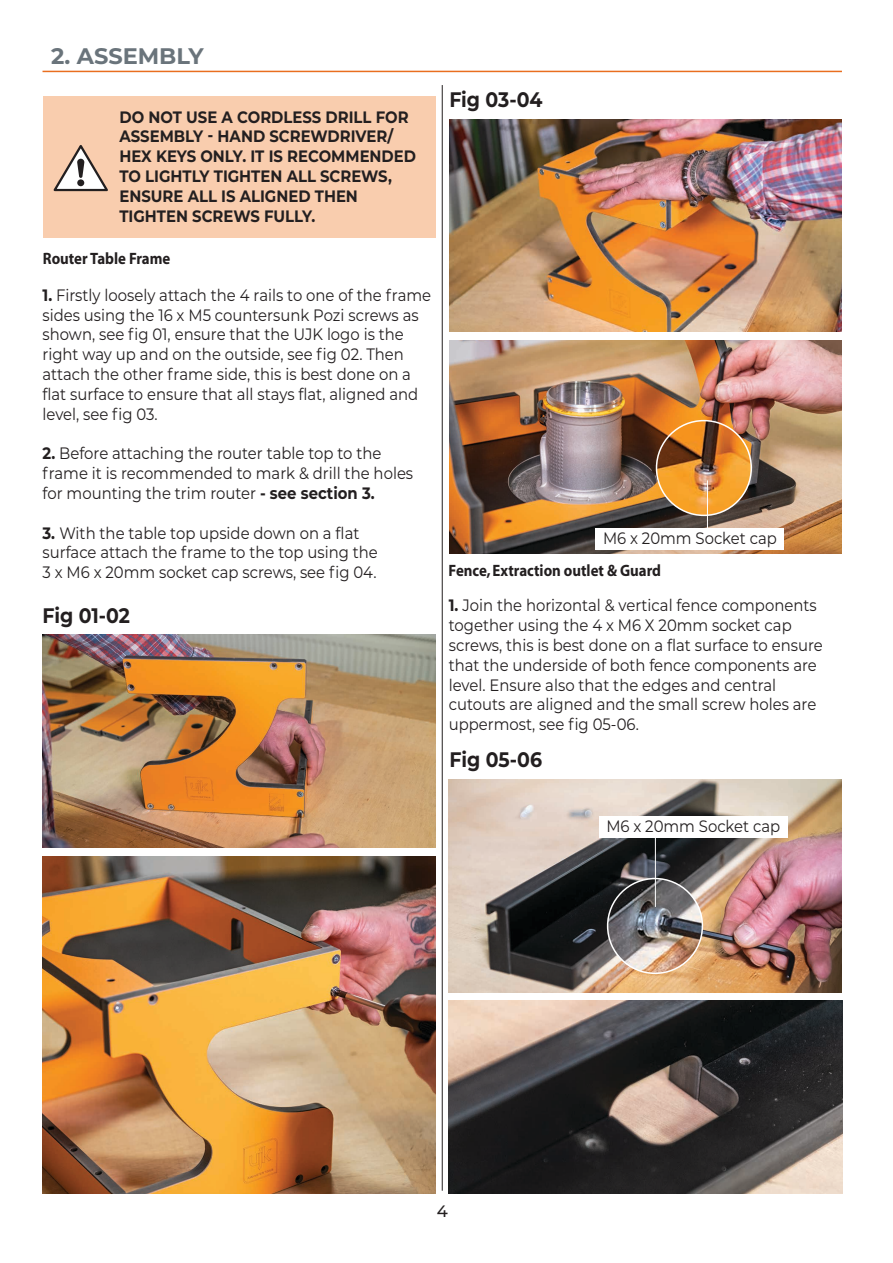
<style>
.page{position:relative;width:893px;height:1263px;background:#fff}
.page>*{position:absolute;margin:0;border:0;box-sizing:border-box;transform-origin:0 0}
.Main_Heading_Left{font:700 22.5px "Montserrat";color:#6a747b}
.Figure_Heading_Left{font:700 21px "Montserrat";letter-spacing:-.005em;color:#231f20;scale:.9 1}
.Manual_Text{font:16.5px/19.8px "Montserrat";color:#231f20;scale:.9 1}
.Warning_Body_Text_5{font:700 16.5px/19.8px "Montserrat";color:#231f20;scale:.9 1}
.Sub_Heading{font:700 16.5px "Myriad";color:#231f20;scale:.9 1}
.Image_Description{font:16.5px "Montserrat";color:#231f20;scale:.9 1}
.Page_Numbers{font:500 16.5px "Montserrat";color:#231f20}
.s1{font-weight:700}
</style>
<div class="page">
<hr style="left:43px;top:71px;width:799px;height:1px;background:#e96e1f">
<hr style="left:442px;top:85px;width:1px;height:1106px;background:#231f20">
<div style="left:43px;top:96px;width:392px;height:141px;background:#f9cdae"></div>
<svg style="left:54px;top:145px;width:54px;height:46px"></svg>
<img style="left:43px;top:635px;width:393px;height:212px">
<img style="left:43px;top:856px;width:392px;height:338px">
<img style="left:449px;top:119px;width:393px;height:213px">
<img style="left:449px;top:341px;width:393px;height:212px">
<img style="left:449px;top:780px;width:393px;height:212px">
<img style="left:449px;top:1001px;width:393px;height:193px">
<img style="left:608px;top:878px;width:94px;height:95px;border-radius:47px">
<div style="left:607px;top:878px;width:96px;height:96px;border:2px solid #fff;border-radius:50%"></div>
<img style="left:656px;top:421px;width:95px;height:94px;border-radius:47px">
<div style="left:656px;top:420px;width:96px;height:96px;border:2px solid #fff;border-radius:50%"></div>
<div style="left:599px;top:816px;width:188px;height:21px;background:#fff"></div>
<div style="left:596px;top:528px;width:188px;height:22px;background:#fff"></div>
<hr style="left:655px;top:837px;width:1px;height:70px;background:#fff">
<hr style="left:707px;top:480px;width:1px;height:48px;background:#fff">
<p class="Main_Heading_Left" style="left:51px;top:40px;width:154px">2. ASSEMBLY</p>
<p class="Warning_Body_Text_5" style="left:119px;top:106px;width:331px">DO NOT USE A CORDLESS DRILL FOR<br>ASSEMBLY - HAND SCREWDRIVER/<br>HEX KEYS ONLY. IT IS RECOMMENDED<br>TO LIGHTLY TIGHTEN ALL SCREWS,<br>ENSURE ALL IS ALIGNED THEN</p>
<p class="Warning_Body_Text_5" style="left:119px;top:205px;width:219px">TIGHTEN SCREWS FULLY.</p>
<p class="Sub_Heading" style="left:43px;top:250px;width:143px">Router Table Frame</p>
<p class="Manual_Text" style="left:43px;top:285px;width:433px"><span class="s1">1.</span> Firstly loosely attach the 4 rails to one of the frame sides using the 16 x M5 countersunk Pozi screws as shown, see fig 01, ensure that the UJK logo is the right way up and on the outside, see fig 02. Then</p>
<p class="Manual_Text" style="left:43px;top:364px;width:419px">attach the other frame side, this is best done on a flat surface to ensure that all stays flat, aligned and level, see fig 03.</p>
<p class="Manual_Text" style="left:43px;top:443px;width:413px"><span class="s1">2.</span> Before attaching the router table top to the frame it is recommended to mark &amp; drill the holes for mounting the trim router <span class="s1">- see section 3.</span></p>
<p class="Manual_Text" style="left:43px;top:522px;width:374px"><span class="s1">3.</span> With the table top upside down on a flat surface attach the frame to the top using the</p>
<p class="Manual_Text" style="left:43px;top:562px;width:373px">3 x M6 x 20mm socket cap screws, see fig 04.</p>
<p class="Figure_Heading_Left" style="left:43px;top:600px;width:99px">Fig 01-02</p>
<p class="Figure_Heading_Left" style="left:449px;top:84px;width:105px">Fig 03-04</p>
<p class="Image_Description" style="left:603px;top:527px;width:195px">M6 x 20mm Socket cap</p>
<p class="Sub_Heading" style="left:449px;top:562px;width:238px">Fence, Extraction outlet &amp; Guard</p>
<p class="Manual_Text" style="left:449px;top:595px;width:417px"><span class="s1">1.</span> Join the horizontal &amp; vertical fence components together using the 4 x M6 X 20mm socket cap screws, this is best done on a flat surface to ensure that the underside of both fence components are level. Ensure also that the edges and central cutouts are aligned and the small screw holes are uppermost, see fig 05-06.</p>
<p class="Figure_Heading_Left" style="left:450px;top:745px;width:104px">Fig 05-06</p>
<p class="Image_Description" style="left:606px;top:815px;width:195px">M6 x 20mm Socket cap</p>
<p class="Page_Numbers" style="left:437px;top:1200px;width:13px">4</p>
</div>
